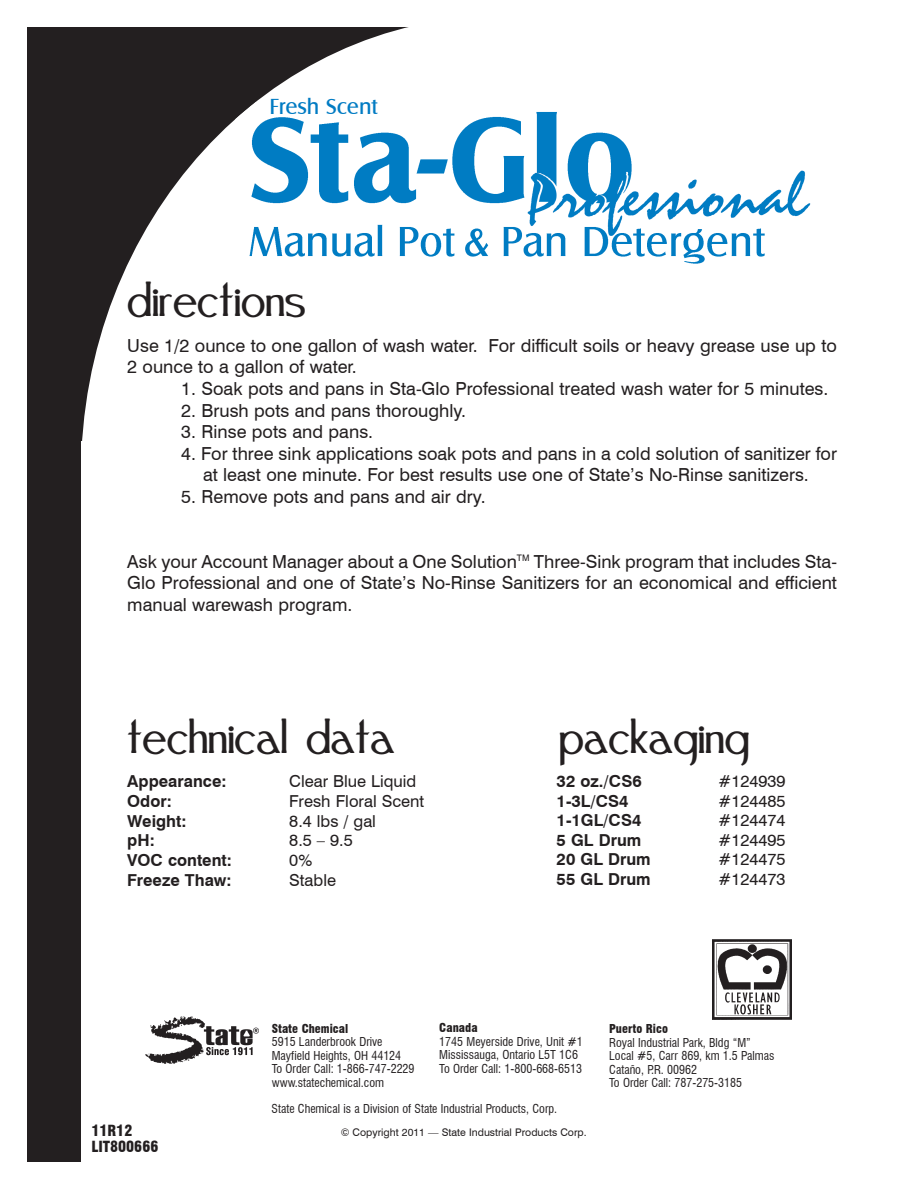
<style>
.page{position:relative;width:918px;height:1188px;background:#fff}
.page>*{position:absolute;margin:0;border:0;box-sizing:border-box;transform-origin:0 0}
.t1{font:45px "Festival Flourish";color:#231f20}
.t2{font:22.5px "Castle T";color:#007bc3}
.t3{font:18px/21.6px "Swiss 721 BT";color:#231f20}
.t4{font:16.5px "Swiss 721 BT";color:#231f20}
.t5{font:700 16.5px "Swiss 721 BT";color:#231f20}
.t6{font:900 condensed 15px "Swiss 721 BT";color:#231f20}
.t7{font:condensed 12px/13.5px "Swiss 721 BT";color:#231f20}
.t8{font:900 condensed 12px "Swiss 721 BT";color:#231f20}
.t9{font:10.5px "Swiss 721 BT";color:#231f20}
</style>
<div class="page">
<div style="left:28px;top:27px;width:431px;height:1134px;background:#231f20"></div>
<div style="left:81px;top:16px;width:837px;height:917px;background:#fff;border-radius:50%"></div>
<div style="left:81px;top:441px;width:837px;height:747px;background:#fff"></div>
<img style="left:235px;top:102px;width:576px;height:162px">
<img style="left:712px;top:940px;width:79px;height:79px">
<img style="left:146px;top:1016px;width:112px;height:47px">
<p class="t2" style="left:269px;top:92px;width:110px">Fresh Scent</p>
<h1 class="t1" style="left:127px;top:283px;width:180px">directions</h1>
<p class="t3" style="left:127px;top:334px;width:711px">Use 1/2 ounce to one gallon of wash water. For difficult soils or heavy grease use up to<br>2 ounce to a gallon of water.</p>
<p class="t3" style="left:181px;top:378px;width:649px">1. Soak pots and pans in Sta-Glo Professional treated wash water for 5 minutes.</p>
<p class="t3" style="left:181px;top:399px;width:286px">2. Brush pots and pans thoroughly.</p>
<p class="t3" style="left:181px;top:421px;width:193px">3. Rinse pots and pans.</p>
<p class="t3" style="left:181px;top:442px;width:657px;text-align:center">4. For three sink applications soak pots and pans in a cold solution of sanitizer for at least one minute. For best results use one of State’s No-Rinse sanitizers.</p>
<p class="t3" style="left:181px;top:486px;width:306px">5. Remove pots and pans and air dry.</p>
<p class="t3" style="left:127px;top:550px;width:711px;text-align:justify">Ask your Account Manager about a One Solution<sup>TM</sup> Three-Sink program that includes Sta-Glo Professional and one of State’s No-Rinse Sanitizers for an economical and efficient manual warewash program.</p>
<h1 class="t1" style="left:127px;top:719px;width:269px">technical data</h1>
<h1 class="t1" style="left:559px;top:719px;width:192px">packaging</h1>
<p class="t5" style="left:127px;top:771px;width:101px">appearance:</p>
<p class="t4" style="left:289px;top:771px;width:129px">Clear Blue Liquid</p>
<p class="t5" style="left:127px;top:791px;width:46px">odor:</p>
<p class="t4" style="left:289px;top:791px;width:136px">Fresh Floral Scent</p>
<p class="t5" style="left:127px;top:811px;width:61px">Weight:</p>
<p class="t4" style="left:289px;top:811px;width:88px">8.4 lbs / gal</p>
<p class="t5" style="left:127px;top:831px;width:29px">ph:</p>
<p class="t4" style="left:289px;top:831px;width:65px">8.5 – 9.5</p>
<p class="t5" style="left:127px;top:850px;width:106px">voC content:</p>
<p class="t4" style="left:289px;top:850px;width:24px">0%</p>
<p class="t5" style="left:127px;top:870px;width:106px">freeze thaw:</p>
<p class="t4" style="left:289px;top:870px;width:48px">Stable</p>
<p class="t5" style="left:557px;top:771px;width:87px">32 oz./Cs6</p>
<p class="t4" style="left:719px;top:771px;width:69px">#124939</p>
<p class="t5" style="left:557px;top:791px;width:73px">1-3l/Cs4</p>
<p class="t4" style="left:719px;top:791px;width:69px">#124485</p>
<p class="t5" style="left:557px;top:810px;width:86px">1-1Gl/Cs4</p>
<p class="t4" style="left:719px;top:810px;width:69px">#124474</p>
<p class="t5" style="left:557px;top:830px;width:86px">5 Gl Drum</p>
<p class="t4" style="left:719px;top:830px;width:69px">#124495</p>
<p class="t5" style="left:557px;top:849px;width:96px">20 Gl Drum</p>
<p class="t4" style="left:719px;top:849px;width:69px">#124475</p>
<p class="t5" style="left:557px;top:869px;width:96px">55 Gl Drum</p>
<p class="t4" style="left:719px;top:869px;width:69px">#124473</p>
<p class="t8" style="left:272px;top:1021px;width:78px">State Chemical</p>
<p class="t7" style="left:272px;top:1035px;width:144px">5915 Landerbrook Drive<br>Mayfield Heights, OH 44124<br>To Order Call: 1-866-747-2229 www.statechemical.com</p>
<p class="t8" style="left:439px;top:1021px;width:40px">Canada</p>
<p class="t7" style="left:439px;top:1035px;width:145px">1745 Meyerside Drive, Unit #1<br>Mississauga, Ontario L5T 1C6<br>To Order Call: 1-800-668-6513</p>
<p class="t7" style="left:272px;top:1101px;width:287px">State Chemical is a Division of State Industrial Products, Corp.</p>
<p class="t6" style="left:91px;top:1121px;width:42px">11R12</p>
<p class="t9" style="left:341px;top:1126px;width:247px">© Copyright 2011 — State Industrial Products Corp.</p>
<p class="t6" style="left:91px;top:1138px;width:69px">LIT800666</p>
<p class="t8" style="left:609px;top:1022px;width:60px">Puerto Rico</p>
<p class="t7" style="left:609px;top:1036px;width:167px">Royal Industrial Park, Bldg “M”<br>Local #5, Carr 869, km 1.5 Palmas<br>Cataño, P.R. 00962<br>To Order Call: 787-275-3185</p>
</div>
